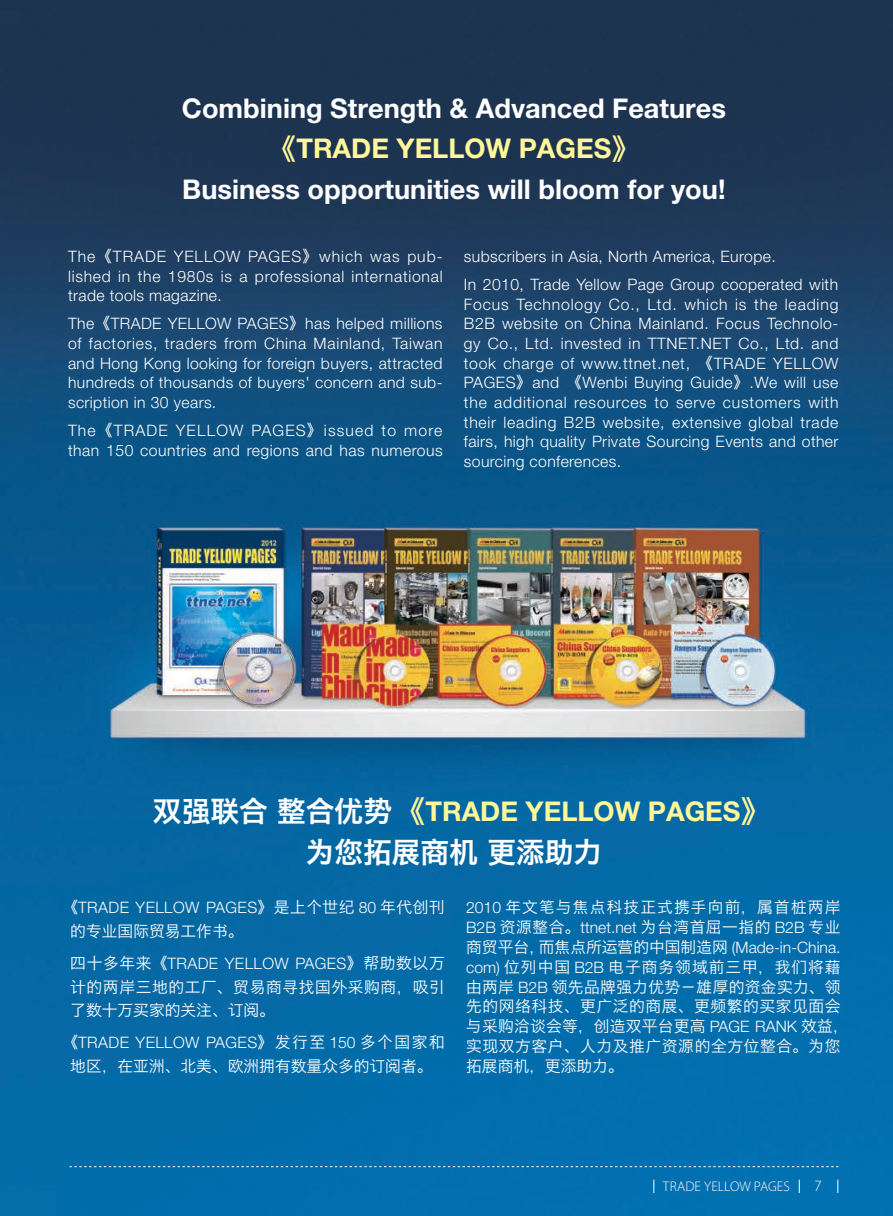
<style>
.page{position:relative;width:893px;height:1216px;background:#fff}
.page>*{position:absolute;margin:0;border:0;box-sizing:border-box;transform-origin:0 0}
.t1{font:28.7px "Hiragino Sans GB W6";color:#fff}
.t2{font:700 27.12px/40.8px "Helvetica Neue LT Pro";color:#fff;text-align:center}
.t3{font:700 27.12px "Helvetica Neue LT Pro";color:#fff79a}
.t4{font:300 15.75px/19.6px "Helvetica Neue LT Pro";letter-spacing:.025em;color:#fff;text-align:justify}
.t5{font:15.75px/19.8px "Hiragino Sans GB W3";letter-spacing:.04em;color:#fff}
.t6{font:15.75px "Hiragino Sans GB W3";color:#fff}
.t7{font:300 15.75px "Helvetica Neue LT Pro";color:#fff}
.t8{font:15.75px "Hiragino Sans GB W3";letter-spacing:.07em;color:#fff}
.t9{font:300 15.75px "Myriad Pro";color:#fff}
.t10{font:300 14px "Myriad Pro";letter-spacing:.005em;color:#fff}
.s1{font-family:"Microsoft Ya Hei";color:#fff79a}
.s2{color:#fff79a}
.s3{font-family:"Hiragino Sans GB W3";font-weight:400}
.s4{font-family:"Hiragino Sans GB W6";font-weight:400;font-size:28.7px;color:#fff}
.s5{font-family:"Microsoft Ya Hei";font-size:28.7px}
.s6{font-family:"Helvetica Neue LT Pro";font-weight:300}
</style>
<div class="page">
<img style="left:0;top:0;width:893px;height:1215px">
<div style="left:0;top:10px;width:20px;height:13px;background:#1f3653"></div>
<svg style="left:837px;top:1179px;width:1px;height:13px"></svg>
<svg style="left:799px;top:1179px;width:1px;height:13px"></svg>
<svg style="left:653px;top:1179px;width:1px;height:13px"></svg>
<div style="left:0;top:1185px;width:56px;height:30px;background:#036eaa"></div>
<svg style="left:69px;top:1166px;width:769px;height:1px"></svg>
<h2 class="t2" style="left:182px;top:87px;width:546px">Combining Strength &amp; Advanced Features<span class="s1">《</span><span class="s2">TRADE YELLOW PAGES</span><span class="s1">》<br></span>Business opportunities will bloom for you!</h2>
<p class="t4" style="left:68px;top:246px;width:376px">The<span class="s3">《</span>TRADE YELLOW PAGES<span class="s3">》</span>which was pub&shy;lished in the 1980s is a professional international trade tools magazine.</p>
<p class="t4" style="left:68px;top:314px;width:376px">The<span class="s3">《</span>TRADE YELLOW PAGES<span class="s3">》</span>has helped millions of factories, traders from China Mainland, Taiwan and Hong Kong looking for foreign buyers, attracted hundreds of thousands of buyers' concern and sub&shy;scription in 30 years.</p>
<p class="t4" style="left:68px;top:420px;width:376px">The<span class="s3">《</span>TRADE YELLOW PAGES<span class="s3">》</span>issued to more than 150 countries and regions and has numerous</p>
<p class="t4" style="left:464px;top:242px;width:376px;line-height:28.2px">subscribers in Asia, North America, Europe.<br>In 2010, Trade Yellow Page Group cooperated with</p>
<p class="t4" style="left:464px;top:294px;width:376px">Focus Technology Co., Ltd. which is the leading B2B website on China Mainland. Focus Technolo&shy;gy Co., Ltd. invested in TTNET.NET Co., Ltd. and took charge of www.ttnet.net, <span class="s3">《</span>TRADE YELLOW PAGES<span class="s3">》</span>and <span class="s3">《</span>Wenbi Buying Guide<span class="s3">》</span>.We will use the additional resources to serve customers with their leading B2B website, extensive global trade fairs, high quality Private Sourcing Events and other sourcing conferences.</p>
<h2 class="t3" style="left:153px;top:794px;width:618px"><span class="s4">双强联合 整合优势</span> <span class="s5">《</span>TRADE YELLOW PAGES<span class="s5">》</span></h2>
<h1 class="t1" style="left:306px;top:832px;width:298px">为您拓展商机 更添助力</h1>
<p class="t4" style="left:62px;top:897px;width:384px"><span class="s3">《</span>TRADE YELLOW PAGES<span class="s3">》是上个世纪</span> 80 <span class="s3">年代创刊</span></p>
<p class="t6" style="left:70px;top:921px;width:175px">的专业国际贸易工作书。</p>
<p class="t4" style="left:70px;top:953px;width:376px"><span class="s3">四十多年来《</span>TRADE YELLOW PAGES<span class="s3">》帮助数以万</span></p>
<p class="t5" style="left:70px;top:974px;width:376px;line-height:23.6px">计的两岸三地的工厂、贸易商寻找国外采购商，吸引了数十万买家的关注、订阅。</p>
<p class="t4" style="left:62px;top:1032px;width:384px"><span class="s3">《</span>TRADE YELLOW PAGES<span class="s3">》发行至</span> 150 <span class="s3">多个国家和</span></p>
<p class="t6" style="left:70px;top:1056px;width:364px">地区，在亚洲、北美、欧洲拥有数量众多的订阅者。</p>
<p class="t8" style="left:466px;top:897px;width:376px"><span class="s6">2010</span> 年文笔与焦点科技正式携手向前，属首桩两岸</p>
<p class="t7" style="left:466px;top:917px;width:376px">B2B <span class="s3">资源整合。</span>ttnet.net <span class="s3">为台湾首屈一指的</span> B2B <span class="s3">专业</span></p>
<p class="t5" style="left:466px;top:936px;width:384px">商贸平台，而焦点所运营的中国制造网 <span class="s6">(Made-in-China. com)</span> 位列中国 <span class="s6">B2B</span> 电子商务领域前三甲，我们将藉由两岸 <span class="s6">B2B</span> 领先品牌强力优势－雄厚的资金实力、领先的网络科技、更广泛的商展、更频繁的买家见面会与采购洽谈会等，创造双平台更高 <span class="s6">PAGE RANK</span> 效益，实现双方客户、人力及推广资源的全方位整合。为您拓展商机，更添助力。</p>
<p class="t10" style="left:663px;top:1177px;width:129px">TRADE YELLOW PAGES</p>
<p class="t9" style="left:814px;top:1176px;width:9px">7</p>
</div>
